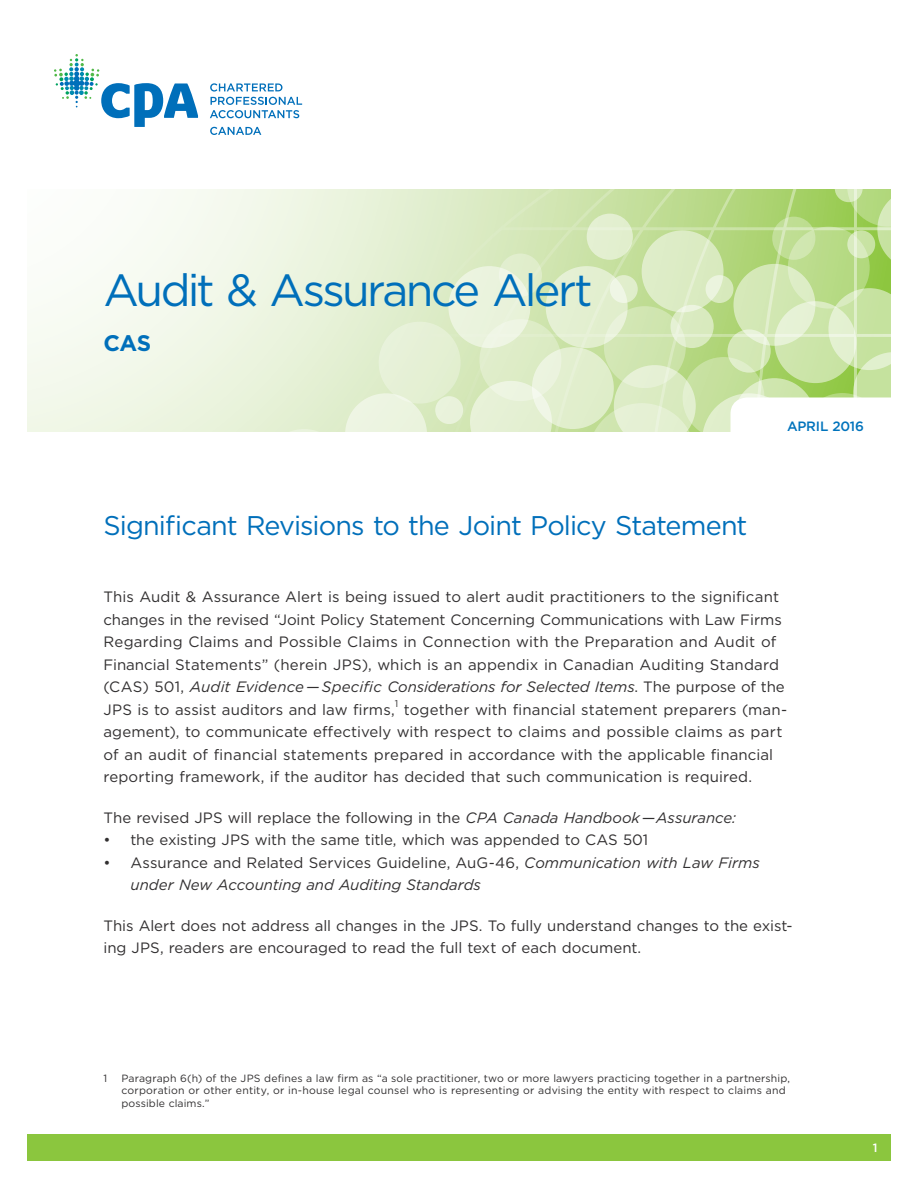
<style>
.page{position:relative;width:918px;height:1188px;background:#fff}
.page>*{position:absolute;margin:0;border:0;box-sizing:border-box;transform-origin:0 0}
.newsletterTitle{font:45px "Gotham";letter-spacing:-.06em;color:#006fba}
.newsletterTitle-alt{font:27px "Gotham";letter-spacing:-.035em;color:#006fba}
.newsletterSubtitle{font:700 22.5px "Gotham";color:#006fba}
.para1{font:15px/22.5px "Gotham";letter-spacing:.005em;color:#312f30}
.body{font:15px/22.5px "Gotham";letter-spacing:-.005em;color:#312f30}
.t1{font:italic 15px/22.5px "Gotham";letter-spacing:-.005em;color:#312f30}
.volume_issue{font:500 13.5px "Gotham";letter-spacing:-.015em;color:#0073bc}
.footerInfo{font:500 12px "Gotham";color:#fff}
.footnote{font:10.5px/12.6px "Gotham";letter-spacing:.015em;color:#312f30}
.para1-2{font:9.75px "Gotham";color:#312f30}
.s1{font-style:italic}
.s2{font-style:normal}
</style>
<div class="page">
<svg style="left:210px;top:83px;width:92px;height:35px"></svg>
<svg style="left:54px;top:54px;width:144px;height:73px"></svg>
<svg style="left:210px;top:127px;width:51px;height:8px"></svg>
<div style="left:27px;top:1134px;width:864px;height:27px;background:#8bc63e"></div>
<svg style="left:27px;top:189px;width:290px;height:243px"></svg>
<svg style="left:317px;top:189px;width:574px;height:243px"></svg>
<div style="left:479px;top:319px;width:82px;height:82px;background:#deecc7;border-radius:50%"></div>
<div style="left:532px;top:347px;width:82px;height:82px;background:linear-gradient(to bottom,#e7f1d7,#e0eecb);border-radius:50%"></div>
<svg style="left:470px;top:381px;width:82px;height:51px"></svg>
<div style="left:448px;top:266px;width:82px;height:82px;background:#ebf3de;border-radius:50%"></div>
<svg style="left:788px;top:227px;width:82px;height:82px;fill:#b9db89"></svg>
<svg style="left:499px;top:254px;width:43px;height:43px"></svg>
<svg style="left:772px;top:217px;width:43px;height:43px"></svg>
<div style="left:706px;top:275px;width:27px;height:28px;background:#d7e9bc;border-radius:50%"></div>
<div style="left:435px;top:396px;width:28px;height:28px;background:#e9f2db;border-radius:50%"></div>
<div style="left:610px;top:275px;width:28px;height:28px;background:#e0eecc;border-radius:50%"></div>
<div style="left:379px;top:322px;width:82px;height:82px;background:#e5f0d5;border-radius:50%"></div>
<div style="left:546px;top:266px;width:82px;height:82px;background:#e4f0d2;border-radius:50%"></div>
<svg style="left:733px;top:264px;width:82px;height:82px"></svg>
<svg style="left:642px;top:230px;width:82px;height:82px;fill:#dcecc5"></svg>
<svg style="left:835px;top:189px;width:56px;height:81px"></svg>
<svg style="left:263px;top:393px;width:164px;height:39px"></svg>
<div style="left:587px;top:214px;width:46px;height:46px;background:#e3efd0;border-radius:50%"></div>
<svg style="left:588px;top:288px;width:303px;height:144px"></svg>
<p class="newsletterTitle" style="left:104px;top:261px;width:491px">Audit &amp; Assurance Alert</p>
<p class="newsletterSubtitle" style="left:104px;top:328px;width:49px">CAS</p>
<p class="newsletterTitle-alt" style="left:104px;top:508px;width:646px">Significant Revisions to the Joint Policy Statement</p>
<p class="volume_issue" style="left:787px;top:417px;width:78px">APRIL 2016</p>
<p class="para1" style="left:104px;top:585px;width:683px">This Audit &amp; Assurance Alert is being issued to alert audit practitioners to the significant changes in the revised “Joint Policy Statement Concerning Communications with Law Firms Regarding Claims and Possible Claims in Connection with the Preparation and Audit of Financial Statements” (herein JPS), which is an appendix in Canadian Auditing Standard (CAS) 501, <span class="s1">Audit Evidence — Specific Considerations for Selected Items</span>. The purpose of the JPS is to assist auditors and law firms,</p>
<p class="para1-2" style="left:395px;top:697px;width:5px">1</p>
<p class="para1" style="left:104px;top:698px;width:685px;text-indent:300px">together with financial statement preparers (man&shy;agement), to communicate effectively with respect to claims and possible claims as part of an audit of financial statements prepared in accordance with the applicable financial reporting framework, if the auditor has decided that such communication is required.</p>
<p class="body" style="left:104px;top:806px;width:634px">The revised JPS will replace the following in the <span class="s1">CPA Canada Handbook —Assurance:</span></p>
<p class="para1" style="left:104px;top:828px;width:546px">• the existing JPS with the same title, which was appended to CAS 501</p>
<p class="t1" style="left:130px;top:851px;width:631px;text-indent:-27px"><span class="s2">• Assurance and Related Services Guideline, AuG-46,</span> Communication with Law Firms under New Accounting and Auditing Standards</p>
<p class="body" style="left:104px;top:914px;width:691px">This Alert does not address all changes in the JPS. To fully understand changes to the exist&shy;ing JPS, readers are encouraged to read the full text of each document.</p>
<p class="footnote" style="left:104px;top:1072px;width:5px">1</p>
<p class="footnote" style="left:121px;top:1072px;width:670px">Paragraph 6(h) of the JPS defines a law firm as “a sole practitioner, two or more lawyers practicing together in a partnership, corporation or other entity, or in-house legal counsel who is representing or advising the entity with respect to claims and possible claims.”</p>
<p class="footerInfo" style="left:873px;top:1140px;width:6px">1</p>
</div>
